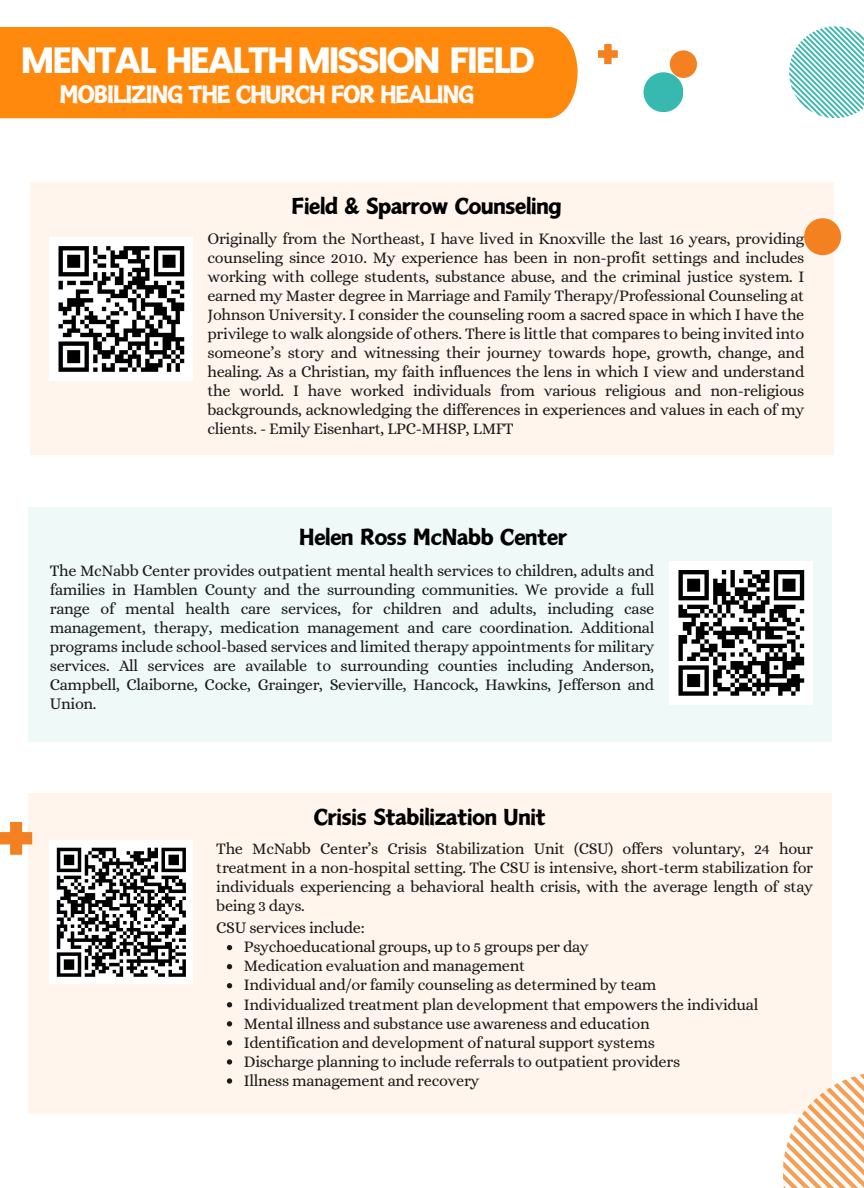
<style>
.page{position:relative;width:864px;height:1188px;background:#fff}
.page>*{position:absolute;margin:0;border:0;box-sizing:border-box;transform-origin:0 0}
.t1{font:700 36.6px "Poppins";letter-spacing:-.06em;color:#fff}
.t2{font:27.45px "Canva Mountains And Seas";letter-spacing:-.075em;color:#fdfbf9}
.t3{font:25.35px "Canva Mountains And Seas";letter-spacing:-.035em;color:#000}
.t4{font:16.2px/19px "Alice";letter-spacing:-.02em;color:#1c1b1b;text-align:justify}
</style>
<div class="page">
<svg style="left:783px;top:1074px;width:81px;height:114px"></svg>
<svg style="left:598px;top:44px;width:20px;height:20px"></svg>
<div style="left:644px;top:72px;width:39px;height:40px;background:#37b9af;border-radius:50%"></div>
<div style="left:670px;top:50px;width:27px;height:28px;background:#f48121;border-radius:50%"></div>
<div style="left:804px;top:218px;width:37px;height:37px;background:#f48121;border-radius:50%"></div>
<svg style="left:0;top:822px;width:28px;height:33px"></svg>
<div style="left:30px;top:183px;width:804px;height:272px;background:#fff5ec"></div>
<div style="left:28px;top:507px;width:803px;height:235px;background:#eff9f8"></div>
<div style="left:28px;top:794px;width:804px;height:320px;background:#fff5ec"></div>
<svg style="left:789px;top:26px;width:75px;height:92px"></svg>
<div style="left:50px;top:237px;width:143px;height:143px;background:#fff"></div>
<svg style="left:58px;top:246px;width:127px;height:126px"></svg>
<div style="left:0;top:27px;width:578px;height:91px;background:#ff890d"></div>
<div style="left:670px;top:561px;width:143px;height:143px;background:#fff"></div>
<svg style="left:678px;top:570px;width:127px;height:126px"></svg>
<svg style="left:227px;top:945px;width:5px;height:5px"></svg>
<svg style="left:227px;top:964px;width:5px;height:5px"></svg>
<svg style="left:227px;top:983px;width:5px;height:5px"></svg>
<svg style="left:227px;top:1002px;width:5px;height:5px"></svg>
<svg style="left:227px;top:1021px;width:5px;height:5px"></svg>
<svg style="left:227px;top:1040px;width:5px;height:6px"></svg>
<svg style="left:227px;top:1059px;width:5px;height:6px"></svg>
<svg style="left:227px;top:1078px;width:5px;height:6px"></svg>
<div style="left:50px;top:841px;width:143px;height:143px;background:#fff"></div>
<svg style="left:56px;top:847px;width:130px;height:130px"></svg>
<p class="t1" style="left:21px;top:34px;width:516px">MENTAL HEALTHMISSION FIELD</p>
<p class="t2" style="left:59px;top:80px;width:417px">MOBILIZING THE CHURCH FOR HEALING</p>
<h1 class="t3" style="left:291px;top:192px;width:272px">Field &amp; Sparrow Counseling</h1>
<h2 class="t4" style="left:208px;top:229px;width:598px">Originally from the Northeast, I have lived in Knoxville the last 16 years, providing counseling since 2010. My experience has been in non-profit settings and includes working with college students, substance abuse, and the criminal justice system. I earned my Master degree in Marriage and Family Therapy/Professional Counseling at Johnson University. I consider the counseling room a sacred space in which I have the privilege to walk alongside of others. There is little that compares to being invited into someone’s story and witnessing their journey towards hope, growth, change, and healing. As a Christian, my faith influences the lens in which I view and understand the world. I have worked individuals from various religious and non-religious backgrounds, acknowledging the differences in experiences and values in each of my clients. - Emily Eisenhart, LPC-MHSP, LMFT</h2>
<h3 class="t3" style="left:299px;top:524px;width:270px">Helen Ross McNabb Center</h3>
<p class="t4" style="left:50px;top:561px;width:606px">The McNabb Center provides outpatient mental health services to children, adults and families in Hamblen County and the surrounding communities. We provide a full range of mental health care services, for children and adults, including case management, therapy, medication management and care coordination. Additional programs include school-based services and limited therapy appointments for military services. All services are available to surrounding counties including Anderson, Campbell, Claiborne, Cocke, Grainger, Sevierville, Hancock, Hawkins, Jefferson and Union.</p>
<p class="t3" style="left:313px;top:804px;width:234px">Crisis Stabilization Unit</p>
<h3 class="t4" style="left:216px;top:839px;width:598px">The McNabb Center’s Crisis Stabilization Unit (CSU) offers voluntary, 24 hour treatment in a non-hospital setting. The CSU is intensive, short-term stabilization for individuals experiencing a behavioral health crisis, with the average length of stay being 3 days.</h3>
<h3 class="t4" style="left:216px;top:918px;width:150px">CSU services include:</h3>
<p class="t4" style="left:244px;top:937px;width:347px">Psychoeducational groups, up to 5 groups per day</p>
<p class="t4" style="left:244px;top:956px;width:283px">Medication evaluation and management</p>
<p class="t4" style="left:244px;top:975px;width:414px">Individual and/or family counseling as determined by team</p>
<p class="t4" style="left:244px;top:995px;width:516px">Individualized treatment plan development that empowers the individual</p>
<p class="t4" style="left:244px;top:1014px;width:407px">Mental illness and substance use awareness and education</p>
<p class="t4" style="left:244px;top:1033px;width:412px">Identification and development of natural support systems</p>
<p class="t4" style="left:244px;top:1052px;width:438px">Discharge planning to include referrals to outpatient providers</p>
<p class="t4" style="left:244px;top:1071px;width:237px">Illness management and recovery</p>
</div>
